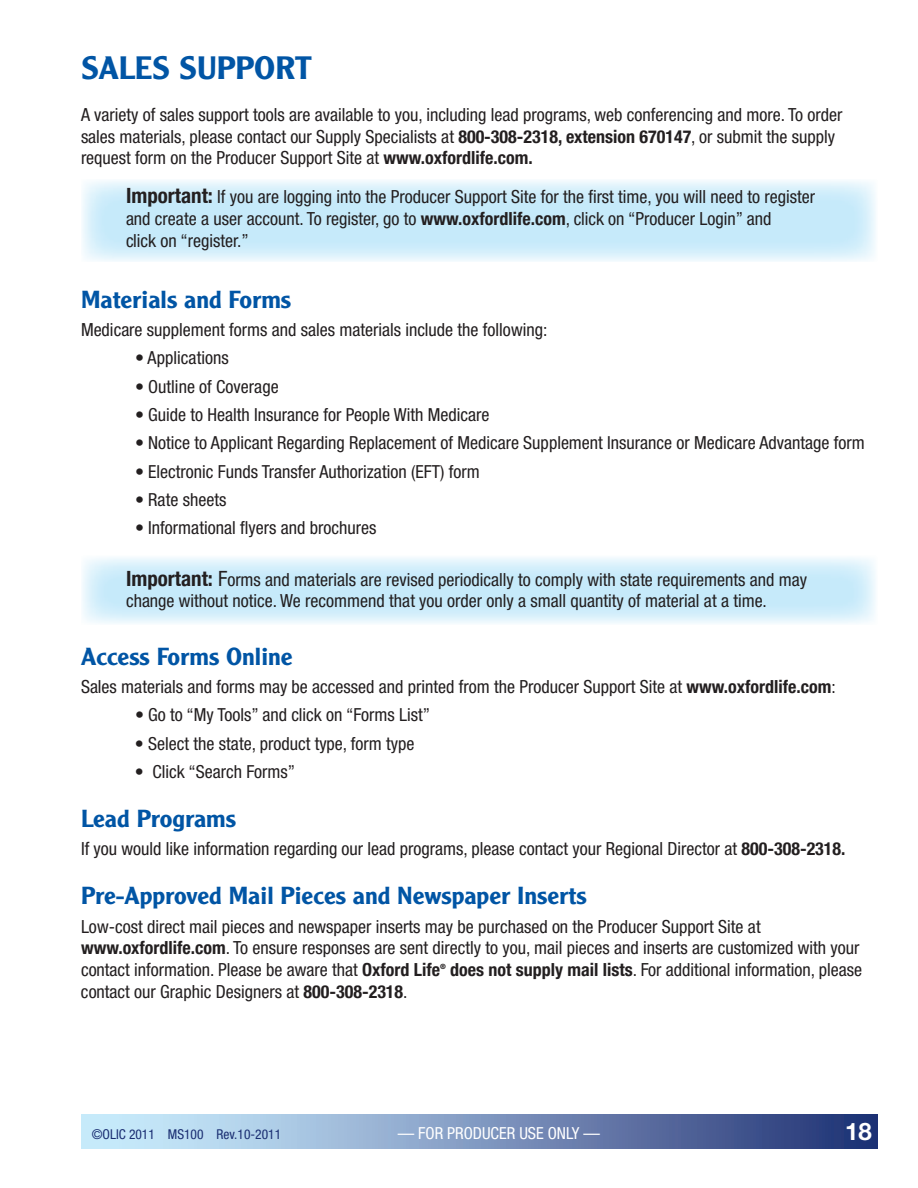
<style>
.page{position:relative;width:918px;height:1188px;background:#fff}
.page>*{position:absolute;margin:0;border:0;box-sizing:border-box;transform-origin:0 0}
.t1{font:500 31.5px "Clearface Gothic LH";color:#0155a5;scale:1.1 1}
.t2{font:500 24px "Clearface Gothic LH";color:#0155a5;scale:1.1 1}
.t3{font:700 24px "Helvetica Neue";color:#fff}
.t4{font:condensed 18px/21.6px "Helvetica Neue";color:#231f20}
.t5{font:condensed 16.5px "Helvetica Neue";color:#fff}
.t6{font:condensed 13.5px "Helvetica Neue";color:#1a2e72}
.t7{font:700 condensed 7.2px "Helvetica Neue";color:#231f20}
.s1{font-weight:700}
.s2{font-weight:700;font-size:21px}
.s3{font-size:21px}
</style>
<div class="page">
<div style="left:81px;top:1115px;width:797px;height:34px;background:linear-gradient(to right,#d7faff,#233375)"></div>
<h1 class="t1" style="left:81px;top:48px;width:211px">SALES SUPPORT</h1>
<p class="t4" style="left:81px;top:104px;width:763px">A variety of sales support tools are available to you, including lead programs, web conferencing and more. To order sales materials, please contact our Supply Specialists at <span class="s1">800-308-2318, extension 670147</span>, or submit the supply request form on the Producer Support Site at <span class="s1">www.oxfordlife.com.</span></p>
<p class="t4" style="left:126px;top:186px;width:691px"><span class="s2">Important:</span> If you are logging into the Producer Support Site for the first time, you will need to register and create a user account. To register, go to <span class="s1">www.oxfordlife.com</span>, click on “Producer Login” and<br>click on “register.”</p>
<h2 class="t2" style="left:81px;top:284px;width:193px">Materials and Forms</h2>
<p class="t4" style="left:81px;top:319px;width:468px">Medicare supplement forms and sales materials include the following:</p>
<p class="t4" style="left:135px;top:347px;width:95px">• Applications</p>
<p class="t4" style="left:135px;top:375px;width:145px">• Outline of Coverage</p>
<p class="t4" style="left:135px;top:404px;width:356px">• Guide to Health Insurance for People With Medicare</p>
<p class="t4" style="left:135px;top:432px;width:731px">• Notice to Applicant Regarding Replacement of Medicare Supplement Insurance or Medicare Advantage form</p>
<p class="t4" style="left:135px;top:460px;width:346px">• Electronic Funds Transfer Authorization (EFT) form</p>
<p class="t4" style="left:135px;top:489px;width:93px">• Rate sheets</p>
<p class="t4" style="left:135px;top:517px;width:243px">• Informational flyers and brochures</p>
<p class="t4" style="left:126px;top:568px;width:683px"><span class="s2">Important:</span> <span class="s3">F</span>orms and materials are revised periodically to comply with state requirements and may change without notice. We recommend that you order only a small quantity of material at a time.</p>
<h2 class="t2" style="left:81px;top:641px;width:194px">Access Forms Online</h2>
<p class="t4" style="left:81px;top:676px;width:756px">Sales materials and forms may be accessed and printed from the Producer Support Site at <span class="s1">www.oxfordlife.com</span>:</p>
<p class="t4" style="left:135px;top:704px;width:297px">• Go to “My Tools” and click on “Forms List”</p>
<p class="t4" style="left:135px;top:732px;width:281px">• Select the state, product type, form type</p>
<p class="t4" style="left:135px;top:761px;width:162px">• Click “Search Forms”</p>
<h2 class="t2" style="left:81px;top:804px;width:142px">Lead Programs</h2>
<p class="t4" style="left:81px;top:838px;width:766px">If you would like information regarding our lead programs, please contact your Regional Director at <span class="s1">800-308-2318.</span></p>
<h2 class="t2" style="left:81px;top:881px;width:461px">Pre-Approved Mail Pieces and Newspaper Inserts</h2>
<p class="t4" style="left:81px;top:915px;width:780px">Low-cost direct mail pieces and newspaper inserts may be purchased on the Producer Support Site at <span class="s1">www.oxfordlife.com</span>. To ensure responses are sent directly to you, mail pieces and inserts are customized with your contact information. Please be aware that <span class="s1">Oxford Life</span></p>
<p class="t7" style="left:440px;top:962px;width:7px">®</p>
<p class="t4" style="left:450px;top:959px;width:413px"><span class="s1">does not supply mail lists</span>. For additional information, please</p>
<p class="t4" style="left:81px;top:980px;width:328px">contact our Graphic Designers at <span class="s1">800-308-2318</span>.</p>
<p class="t6" style="left:92px;top:1126px;width:191px">©OLIC 2011 MS100 Rev.10-2011</p>
<p class="t5" style="left:398px;top:1124px;width:204px">— FOR PRODUCER USE ONLY —</p>
<h2 class="t3" style="left:845px;top:1117px;width:28px">18</h2>
</div>
